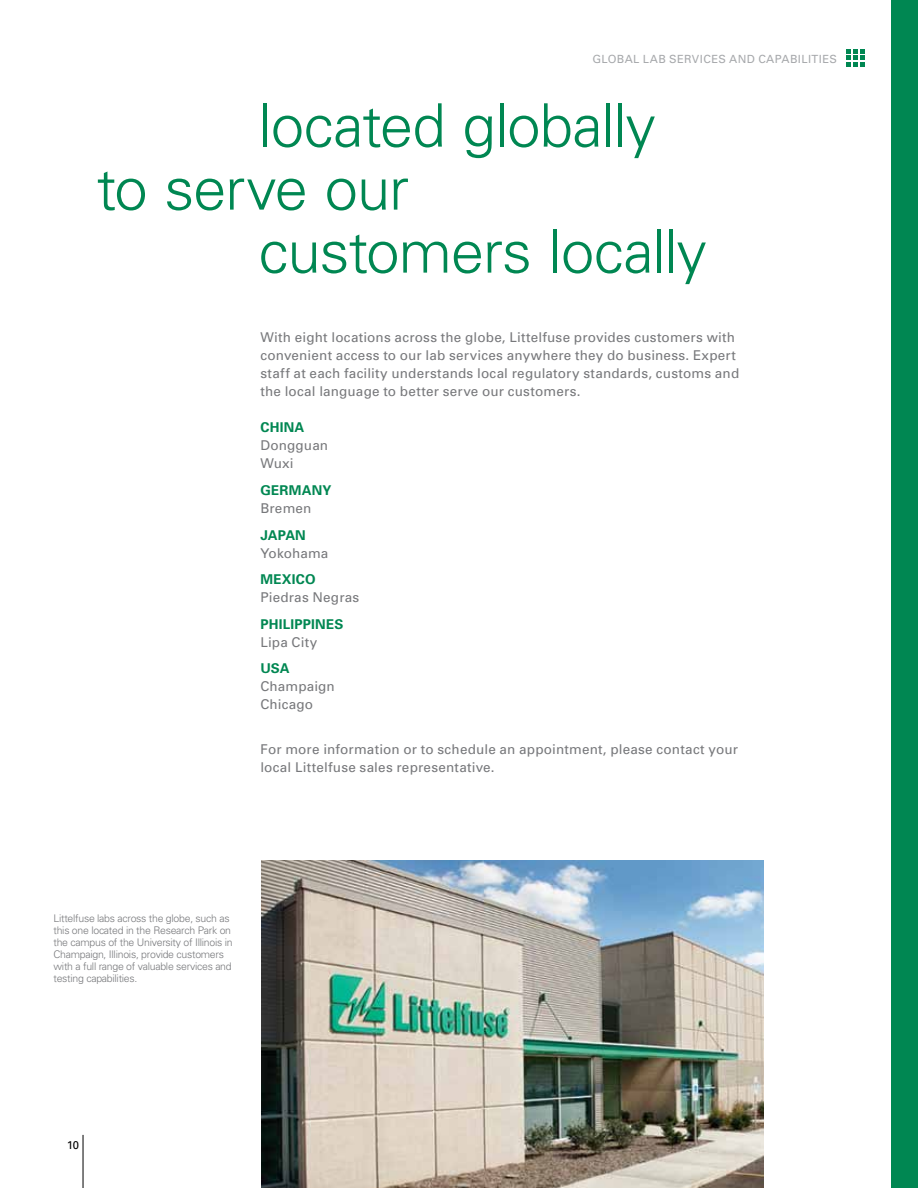
<style>
.page{position:relative;width:918px;height:1188px;background:#fff}
.page>*{position:absolute;margin:0;border:0;box-sizing:border-box;transform-origin:0 0}
.t1{font:300 60px/63px "Univers";letter-spacing:-.02em;color:#008752}
.t2{font:13.5px/18px "Univers";letter-spacing:.015em;color:#77787b}
.t3{font:700 13.5px "Univers";letter-spacing:.015em;color:#008752}
.t4{font:11.25px "Univers";letter-spacing:.035em;color:#a7a9ac}
.t5{font:11.25px "Univers";color:#000}
.t6{font:300 10.5px/12px "Univers";letter-spacing:-.025em;color:#77787b}
.t7{font:10.2px "Univers";color:#58595b}
</style>
<div class="page">
<div style="left:891px;top:0;width:27px;height:1188px;background:#008752"></div>
<hr style="left:83px;top:1135px;width:1px;height:53px;background:#000">
<svg style="left:846px;top:49px;width:18px;height:17px"></svg>
<img style="left:261px;top:861px;width:503px;height:327px">
<p class="t7" style="left:665px;top:52px;width:173px">CIRCUIT PROTECTION SOLUTIONS</p>
<p class="t4" style="left:592px;top:52px;width:246px">GLOBAL LAB SERVICES AND CAPABILITIES</p>
<h1 class="t1" style="left:96px;top:92px;width:561px;text-indent:162px">located globally to serve our</h1>
<h1 class="t1" style="left:258px;top:218px;width:450px">customers locally</h1>
<p class="t2" style="left:260px;top:328px;width:480px">With eight locations across the globe, Littelfuse provides customers with convenient access to our lab services anywhere they do business. Expert staff at each facility understands local regulatory standards, customs and the local language to better serve our customers.</p>
<p class="t3" style="left:260px;top:419px;width:45px">CHINA</p>
<p class="t2" style="left:260px;top:436px;width:69px">Dongguan<br>Wuxi</p>
<p class="t3" style="left:260px;top:481px;width:73px">GERMANY</p>
<p class="t2" style="left:260px;top:499px;width:53px">Bremen</p>
<p class="t3" style="left:260px;top:526px;width:47px">JAPAN</p>
<p class="t2" style="left:260px;top:544px;width:70px">Yokohama</p>
<p class="t3" style="left:260px;top:571px;width:57px">MEXICO</p>
<p class="t2" style="left:260px;top:588px;width:100px">Piedras Negras</p>
<p class="t3" style="left:260px;top:615px;width:84px">PHILIPPINES</p>
<p class="t2" style="left:260px;top:633px;width:58px">Lipa City</p>
<p class="t3" style="left:260px;top:660px;width:31px">USA</p>
<p class="t2" style="left:260px;top:677px;width:76px">Champaign<br>Chicago</p>
<p class="t2" style="left:260px;top:740px;width:479px">For more information or to schedule an appointment, please contact your local Littelfuse sales representative.</p>
<p class="t6" style="left:53px;top:912px;width:181px">Littelfuse labs across the globe, such as this one located in the Research Park on the campus of the University of Illinois in Champaign, Illinois, provide customers with a full range of valuable services and testing capabilities.</p>
<p class="t5" style="left:67px;top:1138px;width:14px">10</p>
</div>
